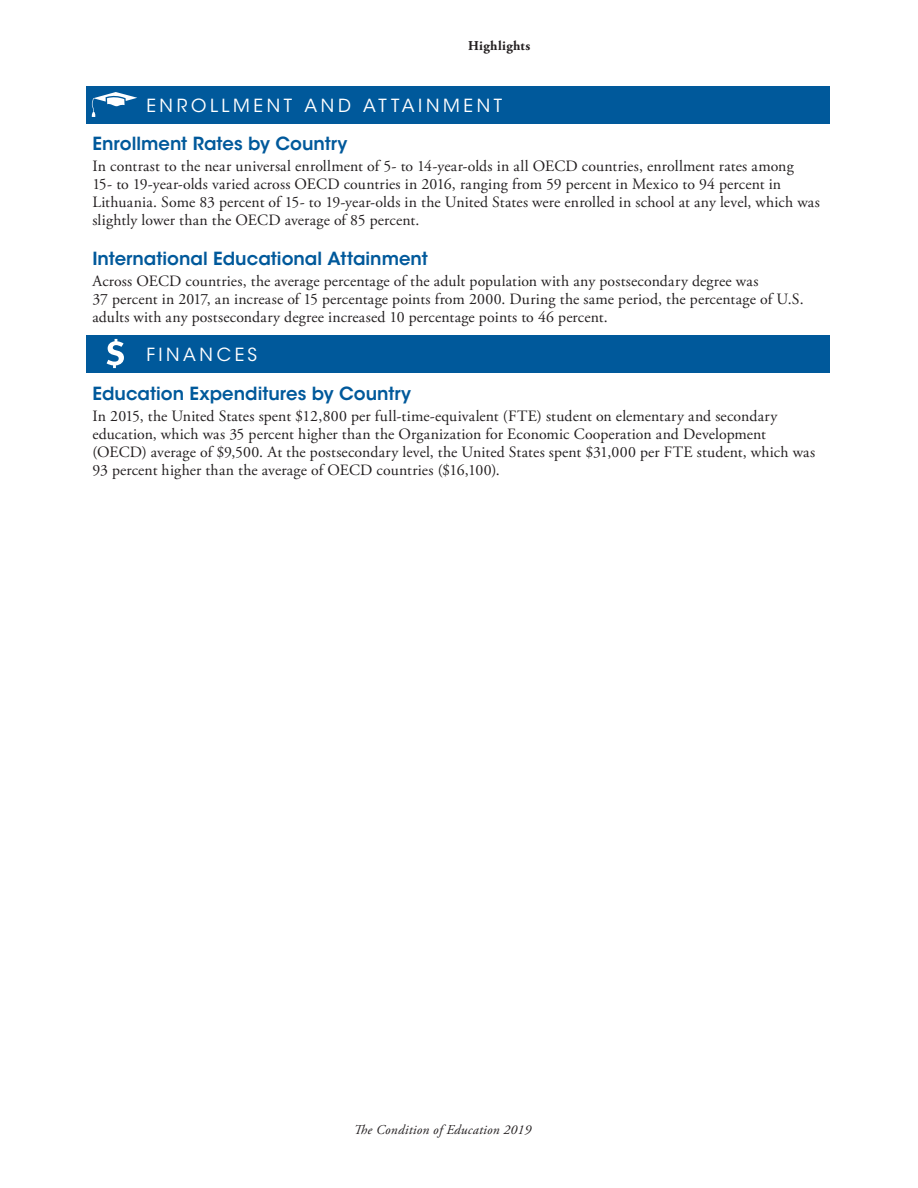
<style>
.page{position:relative;width:918px;height:1188px;background:#fff}
.page>*{position:absolute;margin:0;border:0;box-sizing:border-box;transform-origin:0 0}
.t1{font:600 18px "ITC Avant Garde Std";color:#00599b}
.t2{font:18px "ITC Avant Garde Std";letter-spacing:.2em;color:#fff}
.t3{font:15.75px/18px "Adobe Garamond Pro";letter-spacing:.01em;color:#231f20}
.t4{font:italic 13.5px "Adobe Garamond Pro";letter-spacing:.02em;color:#231f20}
.t5{font:700 13.5px "Adobe Garamond Pro";letter-spacing:.03em;color:#231f20}
</style>
<div class="page">
<div style="left:86px;top:86px;width:744px;height:37px;background:#00599b"></div>
<div style="left:86px;top:336px;width:744px;height:37px;background:#00599b"></div>
<svg style="left:107px;top:339px;width:17px;height:29px"></svg>
<svg style="left:91px;top:92px;width:46px;height:25px"></svg>
<p class="t5" style="left:468px;top:38px;width:64px">Highlights</p>
<h3 class="t2" style="left:146px;top:94px;width:357px">ENROLLMENT AND ATTAINMENT</h3>
<h4 class="t1" style="left:92px;top:132px;width:257px">Enrollment Rates by Country</h4>
<p class="t3" style="left:92px;top:158px;width:729px">In contrast to the near universal enrollment of 5- to 14-year-olds in all OECD countries, enrollment rates among<br>15- to 19-year-olds varied across OECD countries in 2016, ranging from 59 percent in Mexico to 94 percent in Lithuania. Some 83 percent of 15- to 19-year-olds in the United States were enrolled in school at any level, which was slightly lower than the OECD average of 85 percent.</p>
<h4 class="t1" style="left:92px;top:248px;width:337px">International Educational Attainment</h4>
<p class="t3" style="left:92px;top:273px;width:713px">Across OECD countries, the average percentage of the adult population with any postsecondary degree was<br>37 percent in 2017, an increase of 15 percentage points from 2000. During the same period, the percentage of U.S. adults with any postsecondary degree increased 10 percentage points to 46 percent.</p>
<h3 class="t2" style="left:146px;top:344px;width:112px">FINANCES</h3>
<h4 class="t1" style="left:92px;top:382px;width:320px">Education Expenditures by Country</h4>
<p class="t3" style="left:92px;top:407px;width:724px">In 2015, the United States spent $12,800 per full-time-equivalent (FTE) student on elementary and secondary education, which was 35 percent higher than the Organization for Economic Cooperation and Development (OECD) average of $9,500. At the postsecondary level, the United States spent $31,000 per FTE student, which was 93 percent higher than the average of OECD countries ($16,100).</p>
<p class="t4" style="left:354px;top:1122px;width:179px">The Condition of Education 2019</p>
</div>
